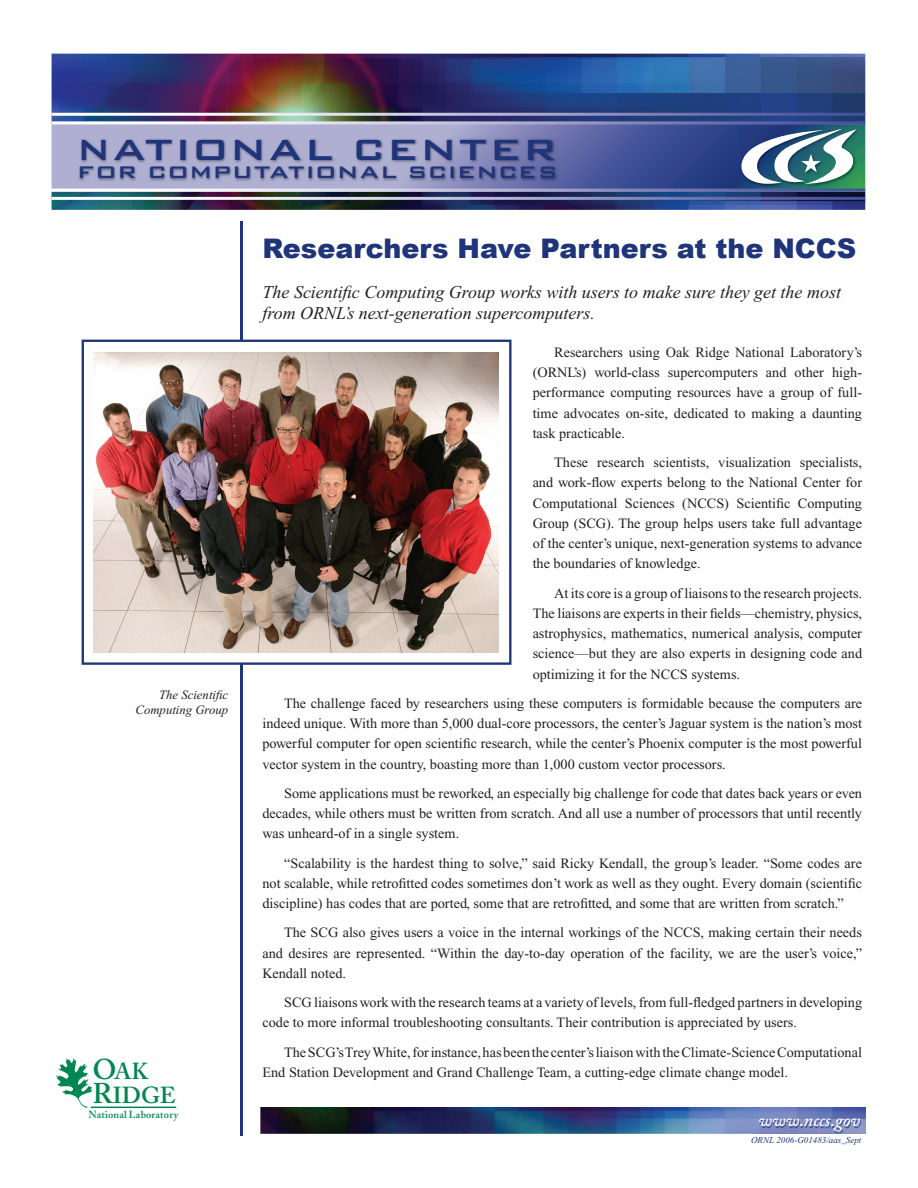
<style>
.page{position:relative;width:918px;height:1188px;background:#fff}
.page>*{position:absolute;margin:0;border:0;box-sizing:border-box;transform-origin:0 0}
.t1{font:500 39px "Bank Gothic BT";letter-spacing:.03em;color:#1f3479}
.t2{font:900 27px "Arial";color:#1f3479}
.t3{font:600 23.1px/23.7px "Adobe Caslon";letter-spacing:-.005em;color:#008751}
.t4{font:500 22.35px "Bank Gothic BT";letter-spacing:-.005em;color:#1f3479;scale:1.13 1}
.t5{font:italic 18px/20.2px "Times New Roman";color:#231f20}
.t6{font:italic 600 18px "Adobe Caslon Pro";color:#fff}
.t7{font:14.25px/20.2px "Times New Roman";color:#231f20;text-align:justify}
.t8{font:italic 12.75px/15.3px "Times New Roman";color:#231f20;text-align:right}
.t9{font:600 10.35px "Adobe Caslon";letter-spacing:.015em;color:#008751}
.t10{font:italic 9px "Times New Roman";color:#1f3479}
.s1{font-size:22.5px}
.s2{font-size:28.35px}
</style>
<div class="page">
<hr style="left:240px;top:222px;width:2px;height:914px;background:#1f3479">
<img style="left:260px;top:1107px;width:605px;height:27px">
<img style="left:865px;top:1108px;width:1px;height:26px">
<img style="left:753px;top:1108px;width:112px;height:26px">
<svg style="left:56px;top:1058px;width:37px;height:50px"></svg>
<hr style="left:91px;top:1107px;width:85px;height:1px;background:#008751">
<img style="left:52px;top:54px;width:813px;height:156px">
<svg style="left:52px;top:124px;width:813px;height:65px;background:#717bae"></svg>
<img style="left:78px;top:138px;width:481px;height:44px">
<hr style="left:52px;top:121px;width:813px;height:3px;background:#fff">
<img style="left:740px;top:127px;width:120px;height:61px">
<svg style="left:740px;top:129px;width:117px;height:55px"></svg>
<hr style="left:52px;top:197px;width:813px;height:3px;background:#fff">
<hr style="left:52px;top:113px;width:813px;height:3px;background:#fff">
<hr style="left:51px;top:189px;width:814px;height:3px;background:#fff">
<svg style="left:82px;top:340px;width:430px;height:325px"></svg>
<img style="left:93px;top:352px;width:405px;height:301px">
<h1 class="t1" style="left:77px;top:128px;width:482px">NATIONAL CENTER</h1>
<h3 class="t4" style="left:77px;top:160px;width:427px"><span class="s1">FOR</span> COMPUTATIONAL SCIENCES</h3>
<p class="t8" style="left:136px;top:687px;width:94px">The Scientific<br>Computing Group</p>
<h3 class="t3" style="left:93px;top:1060px;width:85px"><span class="s2">O</span>AK<br><span class="s2">R</span>IDGE</h3>
<p class="t9" style="left:89px;top:1108px;width:91px">National Laboratory</p>
<h2 class="t2" style="left:262px;top:233px;width:595px">Researchers Have Partners at the NCCS</h2>
<p class="t5" style="left:262px;top:282px;width:580px">The Scientific Computing Group works with users to make sure they get the most from ORNL’s next-generation supercomputers.</p>
<p class="t7" style="left:533px;top:342px;width:331px;text-indent:22px">Researchers using Oak Ridge National Laboratory’s (ORNL’s) world-class supercomputers and other high&shy;performance computing resources have a group of full&shy;time advocates on-site, dedicated to making a daunting task practicable.</p>
<p class="t7" style="left:533px;top:452px;width:331px;text-indent:22px">These research scientists, visualization specialists, and work-flow experts belong to the National Center for Computational Sciences (NCCS) Scientific Computing Group (SCG). The group helps users take full advantage of the center’s unique, next-generation systems to advance the boundaries of knowledge.</p>
<p class="t7" style="left:533px;top:583px;width:331px;text-indent:22px">At its core is a group of liaisons to the research projects.<br>The liaisons are experts in their fields—chemistry, physics, astrophysics, mathematics, numerical analysis, computer science—but they are also experts in designing code and optimizing it for the NCCS systems.</p>
<p class="t7" style="left:262px;top:693px;width:601px;text-indent:22px">The challenge faced by researchers using these computers is formidable because the computers are indeed unique. With more than 5,000 dual-core processors, the center’s Jaguar system is the nation’s most powerful computer for open scientific research, while the center’s Phoenix computer is the most powerful vector system in the country, boasting more than 1,000 custom vector processors.</p>
<p class="t7" style="left:262px;top:783px;width:601px;text-indent:22px">Some applications must be reworked, an especially big challenge for code that dates back years or even decades, while others must be written from scratch. And all use a number of processors that until recently was unheard-of in a single system.</p>
<p class="t7" style="left:262px;top:853px;width:601px;text-indent:22px">“Scalability is the hardest thing to solve,” said Ricky Kendall, the group’s leader. “Some codes are not scalable, while retrofitted codes sometimes don’t work as well as they ought. Every domain (scientific discipline) has codes that are ported, some that are retrofitted, and some that are written from scratch.”</p>
<p class="t7" style="left:262px;top:922px;width:601px;text-indent:22px">The SCG also gives users a voice in the internal workings of the NCCS, making certain their needs and desires are represented. “Within the day-to-day operation of the facility, we are the user’s voice,” Kendall noted.</p>
<p class="t7" style="left:262px;top:992px;width:601px;text-indent:22px">SCG liaisons work with the research teams at a variety of levels, from full-fledged partners in developing code to more informal troubleshooting consultants. Their contribution is appreciated by users.</p>
<p class="t7" style="left:262px;top:1042px;width:601px;text-indent:22px">The SCG’s Trey White, for instance, has been the center’s liaison with the Climate-Science Computational<br>End Station Development and Grand Challenge Team, a cutting-edge climate change model.</p>
<p class="t6" style="left:759px;top:1109px;width:103px">www.nccs.gov</p>
<p class="t10" style="left:751px;top:1135px;width:112px">ORNL 2006-G01483/aas_Sept</p>
</div>
